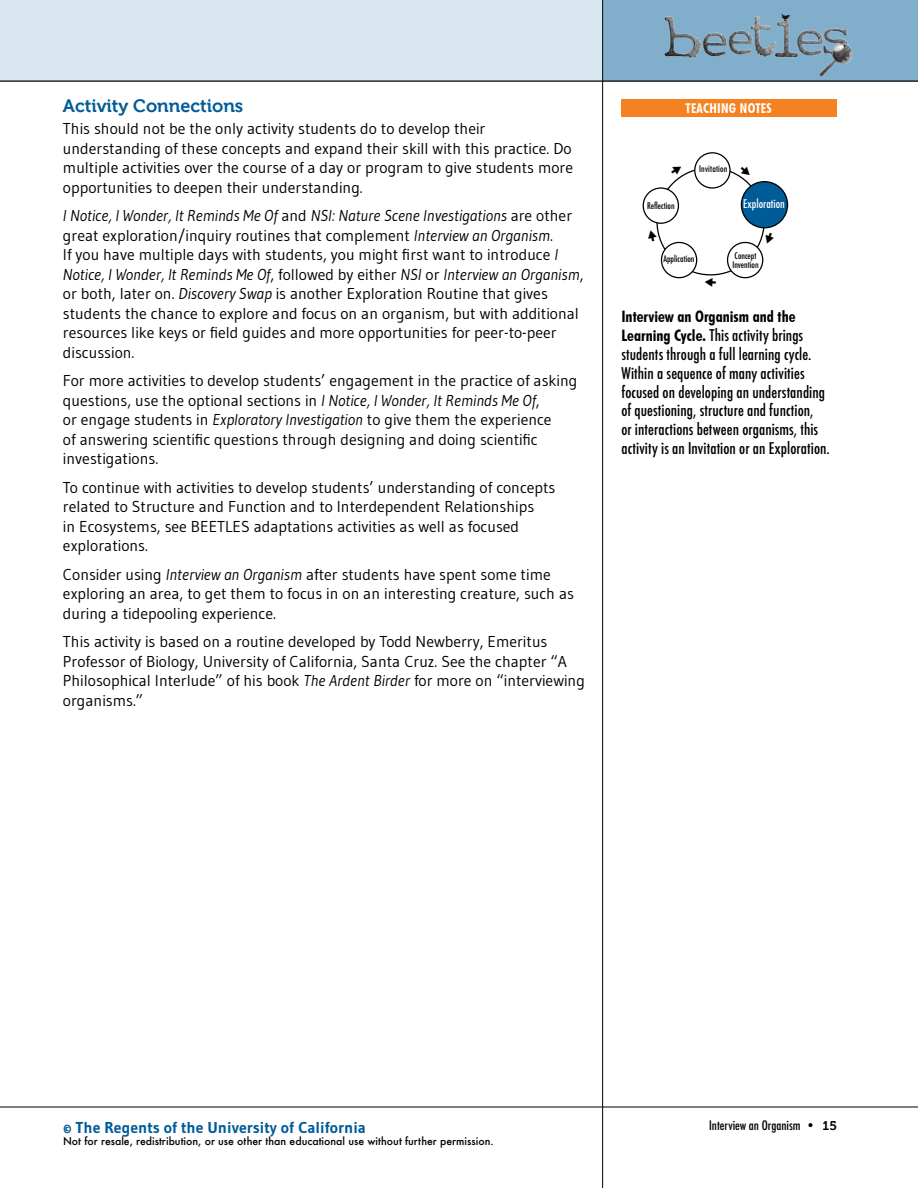
<style>
.page{position:relative;width:918px;height:1188px;background:#fff}
.page>*{position:absolute;margin:0;border:0;box-sizing:border-box;transform-origin:0 0}
.t1{font:18px "Museo 700";color:#005c98}
.t2{font:15.75px/19.5px "Gudea";color:#000}
.t3{font:500 condensed 15.75px/18.9px "Futura";letter-spacing:.005em;color:#000}
.t4{font:700 15.75px "Gudea";color:#005c98}
.t5{font:700 condensed 15.75px "Futura BT";color:#000}
.t6{font:700 condensed 13.5px "Futura BT";letter-spacing:.02em;color:#fff}
.t7{font:500 condensed 12.75px "Futura";color:#000}
.t8{font:500 condensed 11.55px "Futura";color:#fff}
.t9{font:500 10.5px "Futura";color:#000}
.t10{font:500 condensed 8.85px/9px "Futura";color:#000}
.t11{font:500 condensed 8.85px "Futura";letter-spacing:.02em;color:#000}
.s1{font-style:italic}
.s2{font-family:"Futura BT";font-weight:700}
.s3{font-family:"Museo 700";font-weight:400;font-stretch:normal}
</style>
<div class="page">
<hr style="left:0;top:1107px;width:918px;height:1px;background:#000">
<div style="left:603px;top:0;width:315px;height:81px;background:#80aecb"></div>
<div style="left:0;top:0;width:602px;height:81px;background:#d9e7f0"></div>
<img style="left:664px;top:13px;width:189px;height:64px">
<svg style="left:781px;top:14px;width:9px;height:8px"></svg>
<hr style="left:602px;top:0;width:1px;height:1188px;background:#000">
<div style="left:621px;top:99px;width:216px;height:18px;background:#f58220"></div>
<hr style="left:0;top:81px;width:918px;height:1px;background:#000">
<div style="left:727px;top:242px;width:36px;height:36px;border:1px solid #000;border-radius:50%"></div>
<div style="left:661px;top:242px;width:36px;height:36px;border:1px solid #000;border-radius:50%"></div>
<div style="left:643px;top:187px;width:36px;height:37px;border:1px solid #000;border-radius:50%"></div>
<div style="left:741px;top:182px;width:47px;height:46px;background:#005c98;border-radius:50%"></div>
<div style="left:741px;top:181px;width:47px;height:47px;border:1px solid #000;border-radius:50%"></div>
<div style="left:694px;top:152px;width:37px;height:37px;border:1px solid #000;border-radius:50%"></div>
<p class="t1" style="left:63px;top:96px;width:182px">Activity Connections</p>
<p class="t6" style="left:685px;top:100px;width:88px">TEACHING NOTES</p>
<p class="t2" style="left:63px;top:119px;width:512px">This should not be the only activity students do to develop their understanding of these concepts and expand their skill with this practice. Do multiple activities over the course of a day or program to give students more opportunities to deepen their understanding.</p>
<p class="t2" style="left:63px;top:206px;width:522px"><span class="s1">I Notice, I Wonder, It Reminds Me Of</span> and <span class="s1">NSI: Nature Scene Investigations</span> are other great exploration/inquiry routines that complement <span class="s1">Interview an Organism</span>.<br>If you have multiple days with students, you might first want to introduce <span class="s1">I Notice, I Wonder, It Reminds Me Of</span>, followed by either <span class="s1">NSI</span> or <span class="s1">Interview an Organism</span>, or both, later on. <span class="s1">Discovery Swap</span> is another Exploration Routine that gives students the chance to explore and focus on an organism, but with additional resources like keys or field guides and more opportunities for peer-to-peer discussion.</p>
<p class="t2" style="left:63px;top:371px;width:516px">For more activities to develop students’ engagement in the practice of asking questions, use the optional sections in <span class="s1">I Notice, I Wonder, It Reminds Me Of</span>,<br>or engage students in <span class="s1">Exploratory Investigation</span> to give them the experience<br>of answering scientific questions through designing and doing scientific investigations.</p>
<p class="t2" style="left:63px;top:477px;width:494px">To continue with activities to develop students’ understanding of concepts related to Structure and Function and to Interdependent Relationships<br>in Ecosystems, see BEETLES adaptations activities as well as focused explorations.</p>
<p class="t2" style="left:63px;top:564px;width:513px">Consider using <span class="s1">Interview an Organism</span> after students have spent some time exploring an area, to get them to focus in on an interesting creature, such as during a tidepooling experience.</p>
<p class="t2" style="left:63px;top:632px;width:523px">This activity is based on a routine developed by Todd Newberry, Emeritus Professor of Biology, University of California, Santa Cruz. See the chapter “A Philosophical Interlude” of his book <span class="s1">The Ardent Birder</span> for more on “interviewing organisms.”</p>
<p class="t11" style="left:699px;top:163px;width:30px">Invitation</p>
<p class="t10" style="left:647px;top:201px;width:29px">Reflection</p>
<p class="t8" style="left:743px;top:196px;width:43px">Exploration</p>
<p class="t10" style="left:732px;top:251px;width:28px">Concept<br>Invention</p>
<p class="t10" style="left:663px;top:255px;width:33px">Application</p>
<p class="t5" style="left:621px;top:307px;width:176px">Interview an Organism and the</p>
<p class="t3" style="left:621px;top:326px;width:210px"><span class="s2">Learning Cycle.</span> This activity brings students through a full learning cycle.<br>Within a sequence of many activities focused on developing an understanding of questioning, structure and function,<br>or interactions between organisms, this activity is an Invitation or an Exploration.</p>
<p class="t4" style="left:63px;top:1118px;width:304px">© The Regents of the University of California</p>
<p class="t7" style="left:709px;top:1117px;width:129px">Interview an Organism • <span class="s3">15</span></p>
<p class="t9" style="left:63px;top:1134px;width:432px">Not for resale, redistribution, or use other than educational use without further permission.</p>
</div>
